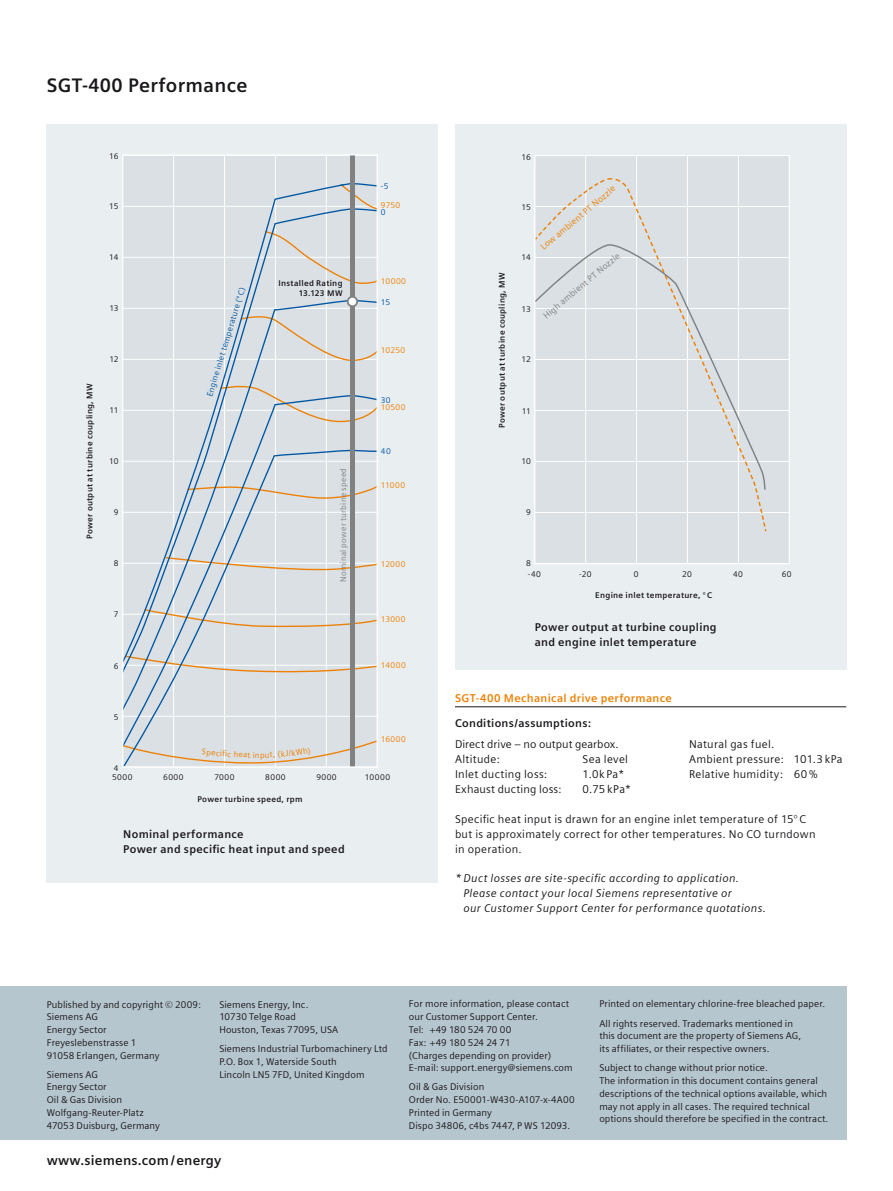
<style>
.page{position:relative;width:893px;height:1191px;background:#fff}
.page>*{position:absolute;margin:0;border:0;box-sizing:border-box;transform-origin:0 0}
.t1{font:700 19.5px "Siemens Sans";letter-spacing:.015em;color:#1a171b}
.t2{font:700 13.5px "Siemens Sans";letter-spacing:.015em;color:#1a171b}
.t3{font:11.25px/14.9px "Siemens Sans";letter-spacing:.025em;color:#1a171b}
.t4{font:italic 11.25px/14.9px "Siemens Sans";letter-spacing:.03em;color:#1a171b}
.t5{font:700 11.25px/14.9px "Siemens Sans";letter-spacing:.03em;color:#1a171b}
.t6{font:700 11.25px "Siemens Sans";letter-spacing:.03em;color:#ee7f00}
.t7{font:11.25px "Siemens Sans";letter-spacing:.005em;color:#1a171b}
.t8{font:9.75px/12.8px "Siemens Sans";letter-spacing:.01em;color:#1a171b}
.t9{font:8.85px "Siemens Sans";color:#808183}
.t10{font:8.85px "Siemens Sans";color:#ee7f00}
.t11{font:700 8.25px/10.6px "Siemens Sans";letter-spacing:.035em;color:#1a171b;text-align:right}
.t12{font:8.25px "Siemens Sans";letter-spacing:.04em;color:#1a171b}
.t13{font:8.25px "Siemens Sans";letter-spacing:.035em;color:#ee7f00}
.t14{font:8.25px "Siemens Sans";color:#0057a3}
.t15{font:8.25px "Siemens Sans";letter-spacing:.035em;color:#808183}
.s1{font-weight:400}
.s2{font-style:normal}
</style>
<div class="page">
<div style="left:455px;top:124px;width:391px;height:545px;background:#e9eef1"></div>
<hr style="left:455px;top:706px;width:391px;height:1px;background:#1a171b">
<div style="left:0;top:986px;width:846px;height:154px;background:#b6c6ce"></div>
<div style="left:47px;top:124px;width:391px;height:758px;background:#e9eef1"></div>
<div style="left:123px;top:155px;width:254px;height:612px;background:#dae0e3"></div>
<hr style="left:173px;top:155px;width:1px;height:612px;background:#fff">
<hr style="left:224px;top:155px;width:1px;height:612px;background:#fff">
<hr style="left:275px;top:155px;width:1px;height:612px;background:#fff">
<hr style="left:326px;top:155px;width:1px;height:612px;background:#fff">
<svg style="left:124px;top:714px;width:252px;height:25px"></svg>
<svg style="left:124px;top:666px;width:252px;height:13px"></svg>
<svg style="left:124px;top:182px;width:252px;height:484px"></svg>
<hr style="left:350px;top:156px;width:4px;height:611px;background:#808183">
<div style="left:348px;top:297px;width:9px;height:9px;background:#fff;border-radius:50%"></div>
<div style="left:347px;top:296px;width:11px;height:11px;border:2px solid #808183;border-radius:50%"></div>
<div style="left:122px;top:155px;width:256px;height:612px;border:1px solid #fff"></div>
<svg style="left:339px;top:183px;width:39px;height:27px"></svg>
<div style="left:535px;top:155px;width:254px;height:408px;background:#dae0e3"></div>
<hr style="left:535px;top:512px;width:254px;height:1px;background:#fff">
<hr style="left:535px;top:461px;width:254px;height:1px;background:#fff">
<hr style="left:535px;top:410px;width:254px;height:1px;background:#fff">
<hr style="left:535px;top:359px;width:254px;height:1px;background:#fff">
<hr style="left:535px;top:308px;width:254px;height:1px;background:#fff">
<hr style="left:535px;top:257px;width:254px;height:1px;background:#fff">
<hr style="left:535px;top:206px;width:254px;height:1px;background:#fff">
<hr style="left:585px;top:155px;width:1px;height:408px;background:#fff">
<hr style="left:636px;top:155px;width:1px;height:408px;background:#fff">
<hr style="left:687px;top:155px;width:1px;height:408px;background:#fff">
<hr style="left:738px;top:155px;width:1px;height:408px;background:#fff">
<svg style="left:536px;top:178px;width:231px;height:354px"></svg>
<svg style="left:536px;top:242px;width:231px;height:249px"></svg>
<div style="left:534px;top:155px;width:256px;height:409px;border:1px solid #fff"></div>
<svg style="left:123px;top:739px;width:254px;height:25px"></svg>
<h1 class="t1" style="left:47px;top:74px;width:202px">SGT-400 Performance</h1>
<p class="t12" style="left:109px;top:152px;width:11px">16</p>
<p class="t12" style="left:109px;top:202px;width:11px">15</p>
<p class="t12" style="left:109px;top:253px;width:11px">14</p>
<p class="t12" style="left:109px;top:304px;width:11px">13</p>
<p class="t11" style="left:84px;top:539px;width:157px;rotate:-90deg">Power output at turbine coupling, MW</p>
<p class="t12" style="left:109px;top:355px;width:11px">12</p>
<p class="t12" style="left:110px;top:406px;width:11px">11</p>
<p class="t12" style="left:109px;top:457px;width:11px">10</p>
<p class="t12" style="left:114px;top:508px;width:6px">9</p>
<p class="t12" style="left:114px;top:559px;width:6px">8</p>
<p class="t12" style="left:114px;top:610px;width:6px">7</p>
<p class="t12" style="left:114px;top:661px;width:6px">6</p>
<p class="t14" style="left:205px;top:395px;width:116px;rotate:-73deg">Engine inlet temperature (º C)</p>
<p class="t11" style="left:278px;top:278px;width:66px">Installed Rating<br>13.123 MW</p>
<p class="t15" style="left:339px;top:582px;width:116px;rotate:-90deg">Nominal power turbine speed</p>
<p class="t14" style="left:381px;top:182px;width:9px">-5</p>
<p class="t14" style="left:381px;top:207px;width:6px">0</p>
<p class="t13" style="left:381px;top:200px;width:21px">9750</p>
<p class="t13" style="left:381px;top:276px;width:27px">10000</p>
<p class="t14" style="left:381px;top:298px;width:11px">15</p>
<p class="t13" style="left:381px;top:345px;width:26px">10250</p>
<p class="t14" style="left:381px;top:395px;width:11px">30</p>
<p class="t13" style="left:381px;top:403px;width:26px">10500</p>
<p class="t14" style="left:381px;top:447px;width:11px">40</p>
<p class="t13" style="left:381px;top:481px;width:26px">11000</p>
<p class="t13" style="left:381px;top:559px;width:26px">12000</p>
<p class="t13" style="left:381px;top:614px;width:26px">13000</p>
<p class="t13" style="left:381px;top:660px;width:26px">14000</p>
<p class="t12" style="left:114px;top:712px;width:6px">5</p>
<p class="t12" style="left:114px;top:763px;width:6px">4</p>
<p class="t13" style="left:253px;top:750px;width:9px">in</p>
<p class="t13" style="left:381px;top:734px;width:26px">16000</p>
<p class="t12" style="left:112px;top:772px;width:22px">5000</p>
<p class="t12" style="left:163px;top:772px;width:22px">6000</p>
<p class="t12" style="left:214px;top:772px;width:22px">7000</p>
<p class="t12" style="left:265px;top:772px;width:22px">8000</p>
<p class="t12" style="left:316px;top:772px;width:22px">9000</p>
<p class="t12" style="left:365px;top:772px;width:27px">10000</p>
<p class="t11" style="left:197px;top:793px;width:107px">Power turbine speed, rpm</p>
<p class="t5" style="left:123px;top:827px;width:223px">Nominal performance<br>Power and specific heat input and speed</p>
<p class="t11" style="left:496px;top:428px;width:157px;rotate:-90deg">Power output at turbine coupling, MW</p>
<p class="t12" style="left:521px;top:152px;width:11px">16</p>
<p class="t12" style="left:521px;top:202px;width:11px">15</p>
<p class="t12" style="left:521px;top:252px;width:11px">14</p>
<p class="t12" style="left:522px;top:304px;width:11px">13</p>
<p class="t10" style="left:538px;top:244px;width:96px;rotate:-40deg">Low ambient PT Nozzle</p>
<p class="t9" style="left:541px;top:313px;width:99px;rotate:-40deg">High ambient PT Nozzle</p>
<p class="t12" style="left:522px;top:354px;width:11px">12</p>
<p class="t12" style="left:522px;top:406px;width:11px">11</p>
<p class="t12" style="left:521px;top:456px;width:11px">10</p>
<p class="t12" style="left:526px;top:507px;width:6px">9</p>
<p class="t12" style="left:526px;top:558px;width:6px">8</p>
<p class="t12" style="left:528px;top:569px;width:15px">-40</p>
<p class="t12" style="left:579px;top:569px;width:14px">-20</p>
<p class="t12" style="left:634px;top:569px;width:6px">0</p>
<p class="t12" style="left:682px;top:569px;width:11px">20</p>
<p class="t12" style="left:733px;top:569px;width:11px">40</p>
<p class="t11" style="left:595px;top:590px;width:118px">Engine inlet temperature, <span class="s1">º</span> C</p>
<p class="t5" style="left:535px;top:620px;width:183px">Power output at turbine coupling and engine inlet temperature</p>
<p class="t12" style="left:782px;top:569px;width:11px">60</p>
<p class="t6" style="left:455px;top:692px;width:218px">SGT-400 Mechanical drive performance</p>
<p class="t5" style="left:455px;top:716px;width:137px">Conditions/assumptions:</p>
<p class="t7" style="left:455px;top:738px;width:165px">Direct drive – no output gearbox.</p>
<p class="t3" style="left:689px;top:737px;width:87px">Natural gas fuel.</p>
<p class="t3" style="left:455px;top:752px;width:46px">Altitude:</p>
<p class="t3" style="left:582px;top:752px;width:47px">Sea level</p>
<p class="t3" style="left:689px;top:752px;width:155px">Ambient pressure: 101.3 kPa</p>
<p class="t3" style="left:455px;top:767px;width:94px">Inlet ducting loss:</p>
<p class="t3" style="left:582px;top:767px;width:43px">1.0k Pa*</p>
<p class="t3" style="left:689px;top:767px;width:130px">Relative humidity: 60 %</p>
<p class="t3" style="left:455px;top:781px;width:108px">Exhaust ducting loss:</p>
<p class="t3" style="left:582px;top:781px;width:50px">0.75 kPa*</p>
<p class="t3" style="left:455px;top:811px;width:362px">Specific heat input is drawn for an engine inlet temperature of 15° C but is approximately correct for other temperatures. No CO turndown in operation.</p>
<p class="t4" style="left:463px;top:871px;width:304px;text-indent:-9px">* Duct losses are site-specific according to application.<br>Please contact your local Siemens representative or<br>our Customer Support Center for performance quotations<span class="s2">.</span></p>
<p class="t8" style="left:47px;top:997px;width:156px">Published by and copyright © 2009:<br>Siemens AG<br>Energy Sector<br>Freyeslebenstrasse 1<br>91058 Erlangen, Germany</p>
<p class="t8" style="left:47px;top:1068px;width:115px">Siemens AG<br>Energy Sector<br>Oil &amp; Gas Division<br>Wolfgang-Reuter-Platz<br>47053 Duisburg, Germany</p>
<p class="t8" style="left:219px;top:997px;width:120px">Siemens Energy, Inc.<br>10730 Telge Road<br>Houston, Texas 77095, USA</p>
<p class="t8" style="left:219px;top:1042px;width:170px">Siemens Industrial Turbomachinery Ltd<br>P.O. Box 1, Waterside South<br>Lincoln LN5 7FD, United Kingdom</p>
<h2 class="t2" style="left:47px;top:1153px;width:176px">www.siemens.com /energy</h2>
<p class="t8" style="left:409px;top:997px;width:165px">For more information, please contact our Customer Support Center.<br>Tel: +49 180 524 70 00<br>Fax: +49 180 524 24 71<br>(Charges depending on provider)<br>E-mail: support.energy@siemens.com</p>
<p class="t8" style="left:409px;top:1080px;width:167px">Oil &amp; Gas Division<br>Order No. E50001-W430-A107-x-4A00<br>Printed in Germany<br>Dispo 34806, c4bs 7447, P WS 12093.</p>
<p class="t8" style="left:599px;top:994px;width:227px;line-height:19.2px">Printed on elementary chlorine-free bleached paper.<br>All rights reserved. Trademarks mentioned in</p>
<p class="t8" style="left:599px;top:1029px;width:204px">this document are the property of Siemens AG, its affiliates, or their respective owners.</p>
<p class="t8" style="left:599px;top:1061px;width:231px">Subject to change without prior notice.<br>The information in this document contains general descriptions of the technical options available, which may not apply in all cases. The required technical options should therefore be specified in the contract.</p>
</div>
